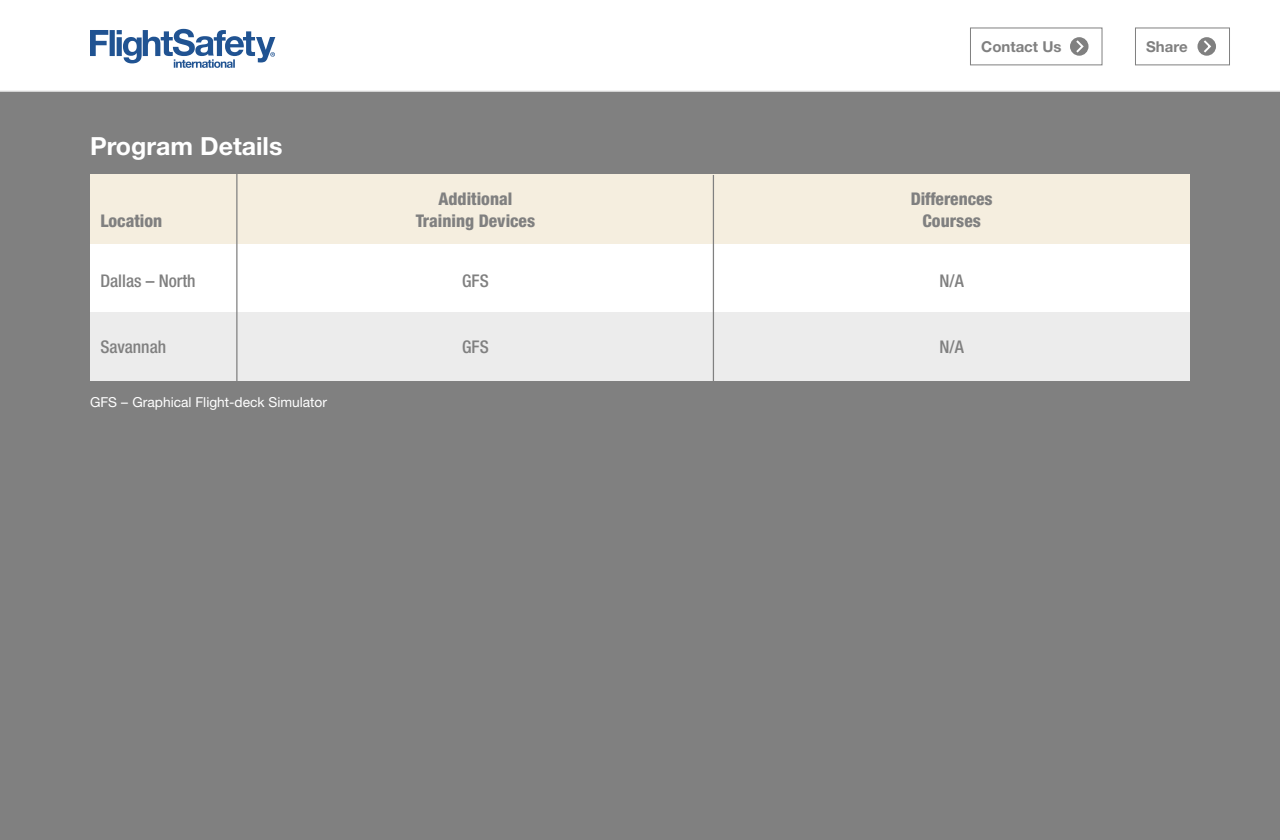
<style>
.page{position:relative;width:1280px;height:840px;background:#fff}
.page>*{position:absolute;margin:0;border:0;box-sizing:border-box;transform-origin:0 0}
.t1{font:700 25px "Helvetica Neue";color:#fff}
.t2{font:800 condensed 17.5px "Helvetica Neue";color:#808080}
.t3{font:500 condensed 17.5px "Helvetica Neue";color:#808080}
.t4{font:700 15px "Helvetica Neue";color:#808080}
.t5{font:13.75px "Helvetica Neue";color:#fff}
</style>
<div class="page">
<div style="left:970px;top:27px;width:133px;height:38px;border:1px solid #808080"></div>
<svg style="left:1070px;top:37px;width:19px;height:19px"></svg>
<svg style="left:1074px;top:38px;width:11px;height:17px"></svg>
<div style="left:1135px;top:27px;width:95px;height:38px;border:1px solid #808080"></div>
<div style="left:1198px;top:37px;width:18px;height:19px;background:#808080;border-radius:50%"></div>
<svg style="left:1202px;top:38px;width:11px;height:17px"></svg>
<svg style="left:90px;top:29px;width:185px;height:39px"></svg>
<div style="left:0;top:91px;width:1280px;height:749px;background:#808080"></div>
<div style="left:90px;top:180px;width:1100px;height:186px;background:#fff"></div>
<div style="left:90px;top:313px;width:1100px;height:68px;background:#ececec"></div>
<div style="left:90px;top:175px;width:1100px;height:69px;background:#f5eedf"></div>
<hr style="left:713px;top:175px;width:1px;height:406px;background:#808080">
<hr style="left:236px;top:174px;width:2px;height:407px;background:#808080">
<hr style="left:0;top:91px;width:1280px;height:1px;background:#dfdfdf">
<h1 class="t1" style="left:90px;top:130px;width:194px">Program Details</h1>
<p class="t4" style="left:981px;top:37px;width:82px">Contact Us</p>
<p class="t4" style="left:1146px;top:37px;width:43px">Share</p>
<p class="t2" style="left:438px;top:188px;width:75px">Additional</p>
<p class="t2" style="left:911px;top:188px;width:84px">Differences</p>
<p class="t2" style="left:100px;top:210px;width:63px">Location</p>
<p class="t2" style="left:416px;top:210px;width:121px">Training Devices</p>
<p class="t2" style="left:923px;top:210px;width:60px">Courses</p>
<p class="t3" style="left:100px;top:271px;width:97px">Dallas – North</p>
<p class="t3" style="left:462px;top:271px;width:28px">GFS</p>
<p class="t3" style="left:940px;top:271px;width:26px">N/A</p>
<p class="t3" style="left:100px;top:337px;width:67px">Savannah</p>
<p class="t3" style="left:462px;top:337px;width:28px">GFS</p>
<p class="t3" style="left:940px;top:337px;width:26px">N/A</p>
<p class="t5" style="left:90px;top:394px;width:239px">GFS – Graphical Flight-deck Simulator</p>
</div>
